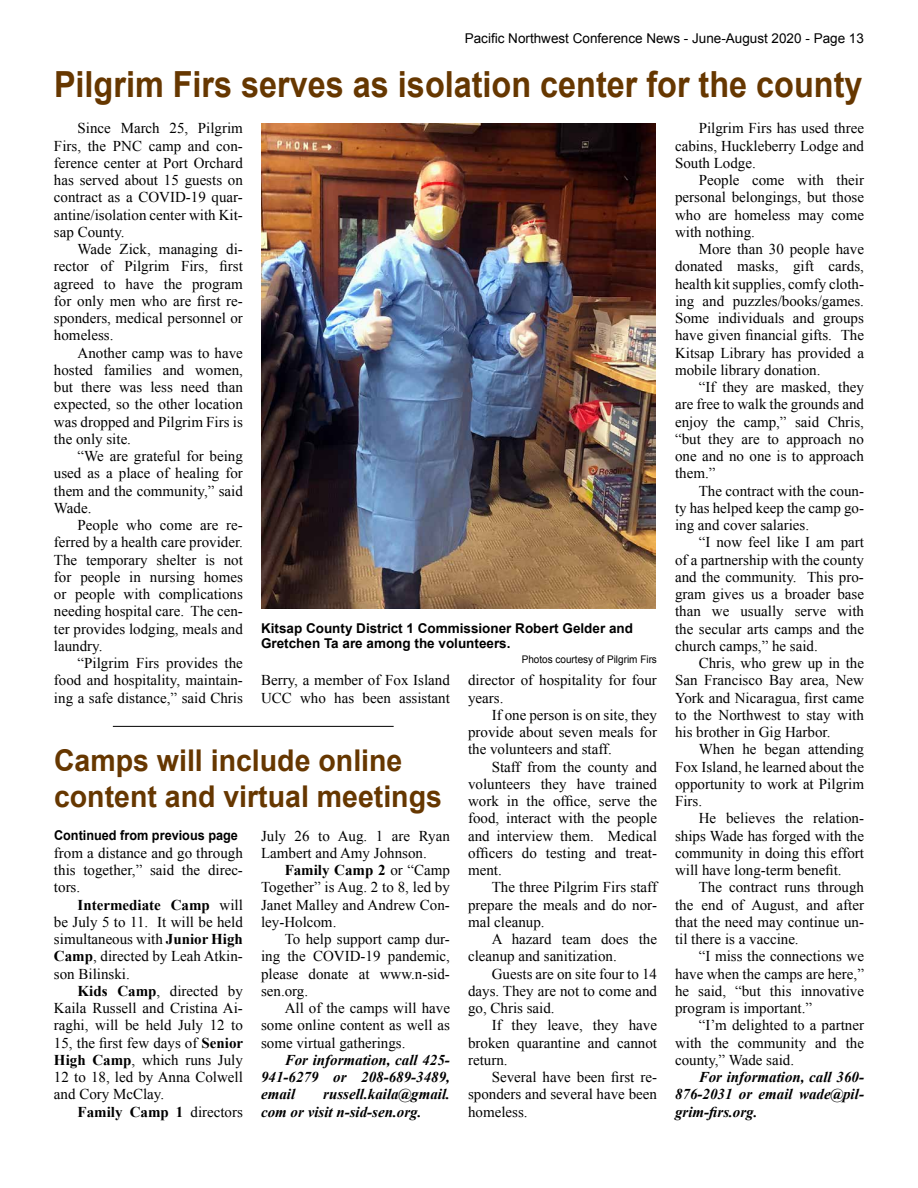
<style>
.page{position:relative;width:918px;height:1188px;background:#fff}
.page>*{position:absolute;margin:0;border:0;box-sizing:border-box;transform-origin:0 0}
.t1{font:700 36px "Arial";color:#663700;scale:.9 1}
.t2{font:700 30px/36px "Arial";color:#663700;scale:.95 1}
.t3{font:15px/17.2px "Times New Roman";color:#000;text-align:justify}
.t4{font:italic 700 15px/17.2px "Times New Roman";color:#000;text-align:justify}
.t5{font:700 15px "Times New Roman";color:#000}
.t6{font:700 13.5px/15px "Arial";color:#000}
.t7{font:13.5px "Arial";color:#000}
.t8{font:700 13.5px "Arial";color:#000;scale:.94 1}
.t9{font:10.5px "Arial";color:#000;scale:.95 1}
.s1{font-weight:700}
.s2{font-weight:400}
</style>
<div class="page">
<img style="left:261px;top:123px;width:394px;height:485px">
<hr style="left:113px;top:726px;width:281px;height:1px;background:#000">
<p class="t7" style="left:465px;top:29px;width:401px">Pacific Northwest Conference News - June-August 2020 - Page 13</p>
<h1 class="t1" style="left:54px;top:61px;width:900px">Pilgrim Firs serves as isolation center for the county</h1>
<p class="t3" style="left:54px;top:120px;width:190px;text-indent:24px">Since March 25, Pilgrim Firs, the PNC camp and con&shy;ference center at Port Orchard has served about 15 guests on contract as a COVID-19 quar&shy;antine/isolation center with Kit&shy;sap County.</p>
<p class="t3" style="left:54px;top:240px;width:190px;text-indent:24px">Wade Zick, managing di&shy;rector of Pilgrim Firs, first agreed to have the program for only men who are first re&shy;sponders, medical personnel or homeless.</p>
<p class="t3" style="left:54px;top:344px;width:190px;text-indent:24px">Another camp was to have hosted families and women, but there was less need than expected, so the other location was dropped and Pilgrim Firs is the only site.</p>
<p class="t3" style="left:54px;top:447px;width:190px;text-indent:24px">“We are grateful for being used as a place of healing for them and the community,” said Wade.</p>
<p class="t3" style="left:54px;top:516px;width:190px;text-indent:24px">People who come are re&shy;ferred by a health care provider.<br>The temporary shelter is not for people in nursing homes or people with complications needing hospital care. The cen&shy;ter provides lodging, meals and laundry.</p>
<p class="t3" style="left:54px;top:654px;width:190px;text-indent:24px">“Pilgrim Firs provides the food and hospitality, maintain&shy;ing a safe distance,” said Chris</p>
<p class="t6" style="left:261px;top:621px;width:374px">Kitsap County District 1 Commissioner Robert Gelder and<br>Gretchen Ta are among the volunteers.</p>
<p class="t9" style="left:522px;top:653px;width:144px">Photos courtesy of Pilgrim Firs</p>
<p class="t3" style="left:261px;top:672px;width:190px">Berry, a member of Fox Island<br>UCC who has been assistant</p>
<p class="t3" style="left:468px;top:672px;width:190px">director of hospitality for four years.</p>
<p class="t3" style="left:468px;top:706px;width:190px;text-indent:24px">If one person is on site, they provide about seven meals for the volunteers and staff.</p>
<p class="t3" style="left:468px;top:758px;width:190px;text-indent:24px">Staff from the county and volunteers they have trained work in the office, serve the food, interact with the people and interview them. Medical officers do testing and treat&shy;ment.</p>
<p class="t3" style="left:468px;top:879px;width:190px;text-indent:24px">The three Pilgrim Firs staff prepare the meals and do nor&shy;mal cleanup.</p>
<p class="t3" style="left:468px;top:930px;width:190px;text-indent:24px">A hazard team does the cleanup and sanitization.</p>
<p class="t3" style="left:468px;top:965px;width:190px;text-indent:24px">Guests are on site four to 14 days. They are not to come and go, Chris said.</p>
<p class="t3" style="left:468px;top:1017px;width:190px;text-indent:24px">If they leave, they have broken quarantine and cannot return.</p>
<p class="t3" style="left:468px;top:1068px;width:190px;text-indent:24px">Several have been first re&shy;sponders and several have been homeless.</p>
<h2 class="t2" style="left:54px;top:744px;width:410px">Camps will include online content and virtual meetings</h2>
<p class="t3" style="left:261px;top:827px;width:190px">July 26 to Aug. 1 are Ryan<br>Lambert and Amy Johnson.</p>
<p class="t3" style="left:261px;top:861px;width:190px;text-indent:24px"><span class="s1">Family Camp 2</span> or “Camp Together” is Aug. 2 to 8, led by Janet Malley and Andrew Con&shy;ley-Holcom.</p>
<p class="t3" style="left:261px;top:930px;width:190px;text-indent:24px">To help support camp dur&shy;ing the COVID-19 pandemic, please donate at www.n-sid&shy;sen.org.</p>
<p class="t3" style="left:261px;top:999px;width:190px;text-indent:24px">All of the camps will have some online content as well as some virtual gatherings.</p>
<p class="t4" style="left:261px;top:1051px;width:190px;text-indent:24px">For information, call 425- 941-6279 or 208-689-3489, email</p>
<p class="t8" style="left:54px;top:826px;width:197px">Continued from previous page</p>
<p class="t3" style="left:54px;top:844px;width:190px">from a distance and go through this together,” said the direc&shy;tors.</p>
<p class="t3" style="left:54px;top:896px;width:190px;text-indent:24px"><span class="s1">Intermediate Camp</span> will be July 5 to 11. It will be held simultaneous with <span class="s1">Junior High Camp</span>, directed by Leah Atkin&shy;son Bilinski.</p>
<p class="t3" style="left:54px;top:982px;width:191px;text-indent:24px"><span class="s1">Kids Camp</span>, directed by Kaila Russell and Cristina Ai&shy;raghi, will be held July 12 to 15, the first few days of <span class="s1">Senior High Camp</span>, which runs July 12 to 18, led by Anna Colwell and Cory McClay.</p>
<p class="t5" style="left:78px;top:1101px;width:167px">Family Camp 1 <span class="s2">directors</span></p>
<p class="t4" style="left:261px;top:1085px;width:190px;text-indent:62px">russell.kaila@gmail. com or visit n-sid-sen.org.</p>
<p class="t3" style="left:675px;top:120px;width:190px;text-indent:24px">Pilgrim Firs has used three cabins, Huckleberry Lodge and South Lodge.</p>
<p class="t3" style="left:675px;top:171px;width:190px;text-indent:24px">People come with their personal belongings, but those who are homeless may come with nothing.</p>
<p class="t3" style="left:675px;top:240px;width:190px;text-indent:24px">More than 30 people have donated masks, gift cards, health kit supplies, comfy cloth&shy;ing and puzzles/books/games.<br>Some individuals and groups have given financial gifts. The Kitsap Library has provided a mobile library donation.</p>
<p class="t3" style="left:675px;top:378px;width:190px;text-indent:24px">“If they are masked, they are free to walk the grounds and enjoy the camp,” said Chris, “but they are to approach no one and no one is to approach them.”</p>
<p class="t3" style="left:675px;top:482px;width:190px;text-indent:24px">The contract with the coun&shy;ty has helped keep the camp go&shy;ing and cover salaries.</p>
<p class="t3" style="left:675px;top:534px;width:190px;text-indent:24px">“I now feel like I am part of a partnership with the county and the community. This pro&shy;gram gives us a broader base than we usually serve with the secular arts camps and the church camps,” he said.</p>
<p class="t3" style="left:675px;top:654px;width:190px;text-indent:24px">Chris, who grew up in the San Francisco Bay area, New York and Nicaragua, first came to the Northwest to stay with his brother in Gig Harbor.</p>
<p class="t3" style="left:675px;top:741px;width:190px;text-indent:24px">When he began attending Fox Island, he learned about the opportunity to work at Pilgrim Firs.</p>
<p class="t3" style="left:675px;top:810px;width:190px;text-indent:24px">He believes the relation&shy;ships Wade has forged with the community in doing this effort will have long-term benefit.</p>
<p class="t3" style="left:675px;top:879px;width:190px;text-indent:24px">The contract runs through the end of August, and after that the need may continue un&shy;til there is a vaccine.</p>
<p class="t3" style="left:675px;top:948px;width:190px;text-indent:24px">“I miss the connections we have when the camps are here,” he said, “but this innovative program is important.”</p>
<p class="t3" style="left:675px;top:1017px;width:190px;text-indent:24px">“I’m delighted to a partner with the community and the county,” Wade said.</p>
<p class="t4" style="left:675px;top:1068px;width:190px;text-indent:24px">For information, call 360- 876-2031 or email wade@pil&shy;grim-firs.org.</p>
</div>
